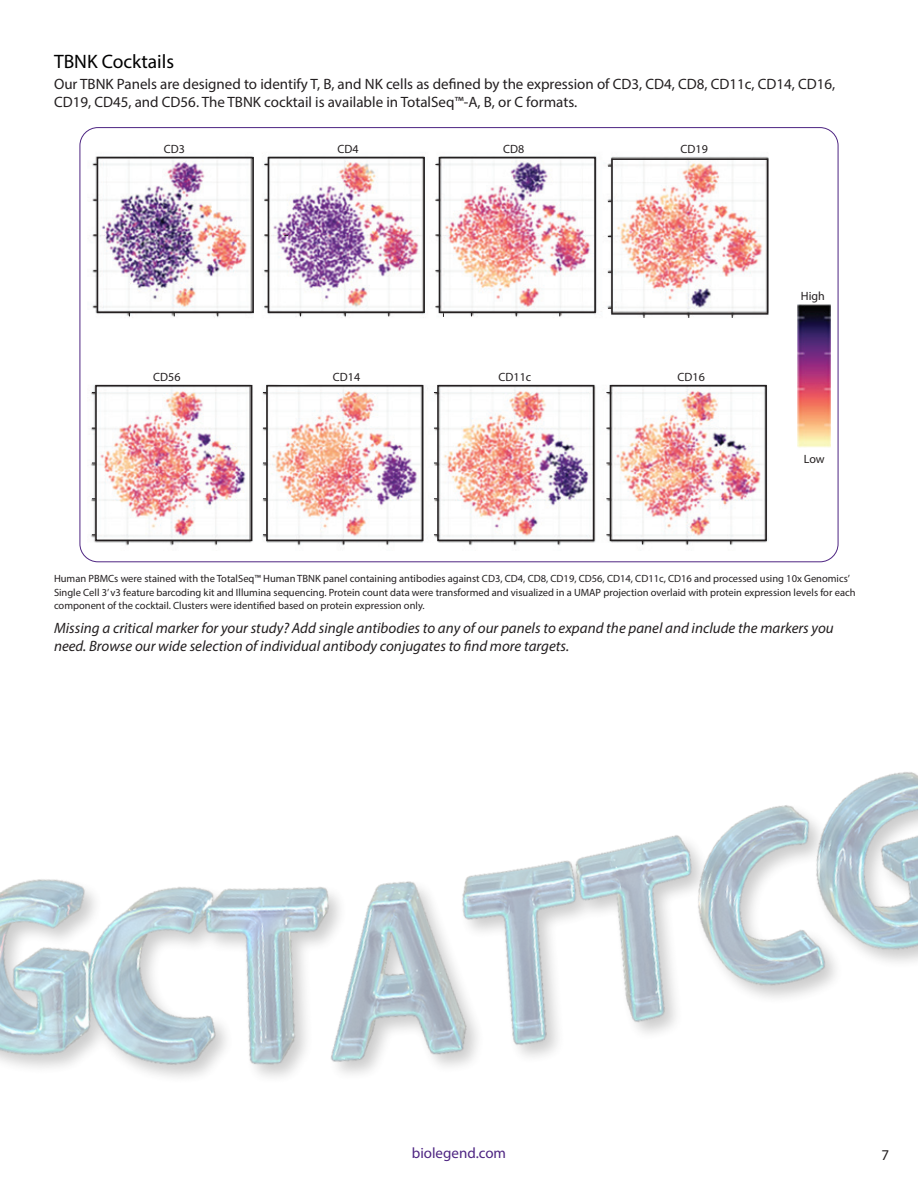
<style>
.page{position:relative;width:918px;height:1188px;background:#fff}
.page>*{position:absolute;margin:0;border:0;box-sizing:border-box;transform-origin:0 0}
.Subhead{font:19.5px "Myriad Pro";color:#000001}
.copy{font:italic 15px/18px "Myriad Pro";color:#231f20}
.copy-2{font:15px/18px "Myriad Pro";color:#231f20}
.t1{font:15px "Myriad Pro";color:#4e2582}
.t2{font:12px "Myriad Pro";color:#231f20}
.fig_legend{font:10.5px/13.5px "Myriad Pro";color:#231f20}
</style>
<div class="page">
<img style="left:80px;top:128px;width:689px;height:424px">
<div style="left:97px;top:157px;width:157px;height:156px;border:2px solid #231f20"></div>
<div style="left:268px;top:157px;width:157px;height:156px;border:2px solid #231f20"></div>
<div style="left:439px;top:157px;width:157px;height:156px;border:2px solid #231f20"></div>
<div style="left:611px;top:158px;width:157px;height:157px;border:2px solid #231f20"></div>
<div style="left:95px;top:385px;width:157px;height:156px;border:2px solid #231f20"></div>
<div style="left:266px;top:385px;width:157px;height:156px;border:2px solid #231f20"></div>
<div style="left:437px;top:385px;width:157px;height:156px;border:2px solid #231f20"></div>
<div style="left:610px;top:385px;width:157px;height:156px;border:2px solid #231f20"></div>
<img style="left:797px;top:304px;width:33px;height:144px">
<img style="left:0;top:772px;width:918px;height:305px">
<p class="Subhead" style="left:54px;top:49px;width:122px">TBNK Cocktails</p>
<p class="copy-2" style="left:54px;top:75px;width:783px">Our TBNK Panels are designed to identify T, B, and NK cells as defined by the expression of CD3, CD4, CD8, CD11c, CD14, CD16,<br>CD19, CD45, and CD56. The TBNK cocktail is available in TotalSeq™-A, B, or C formats.</p>
<p class="t2" style="left:164px;top:142px;width:23px">CD3</p>
<p class="t2" style="left:337px;top:142px;width:23px">CD4</p>
<p class="t2" style="left:503px;top:142px;width:23px">CD8</p>
<p class="t2" style="left:681px;top:142px;width:29px">CD19</p>
<p class="t2" style="left:153px;top:370px;width:29px">CD56</p>
<p class="t2" style="left:333px;top:370px;width:29px">CD14</p>
<p class="t2" style="left:499px;top:370px;width:34px">CD11c</p>
<p class="t2" style="left:678px;top:370px;width:29px">CD16</p>
<p class="t2" style="left:801px;top:289px;width:25px">High</p>
<p class="t2" style="left:804px;top:452px;width:22px">Low</p>
<p class="fig_legend" style="left:54px;top:572px;width:803px">Human PBMCs were stained with the TotalSeq™ Human TBNK panel containing antibodies against CD3, CD4, CD8, CD19, CD56, CD14, CD11c, CD16 and processed using 10x Genomics’<br>Single Cell 3’ v3 feature barcoding kit and Illumina sequencing. Protein count data were transformed and visualized in a UMAP projection overlaid with protein expression levels for each component of the cocktail. Clusters were identified based on protein expression only.</p>
<p class="copy" style="left:54px;top:619px;width:781px">Missing a critical marker for your study? Add single antibodies to any of our panels to expand the panel and include the markers you need. Browse our wide selection of individual antibody conjugates to find more targets.</p>
<h2 class="t1" style="left:412px;top:1144px;width:96px">biolegend.com</h2>
<h2 class="copy-2" style="left:882px;top:1146px;width:9px">7</h2>
</div>
